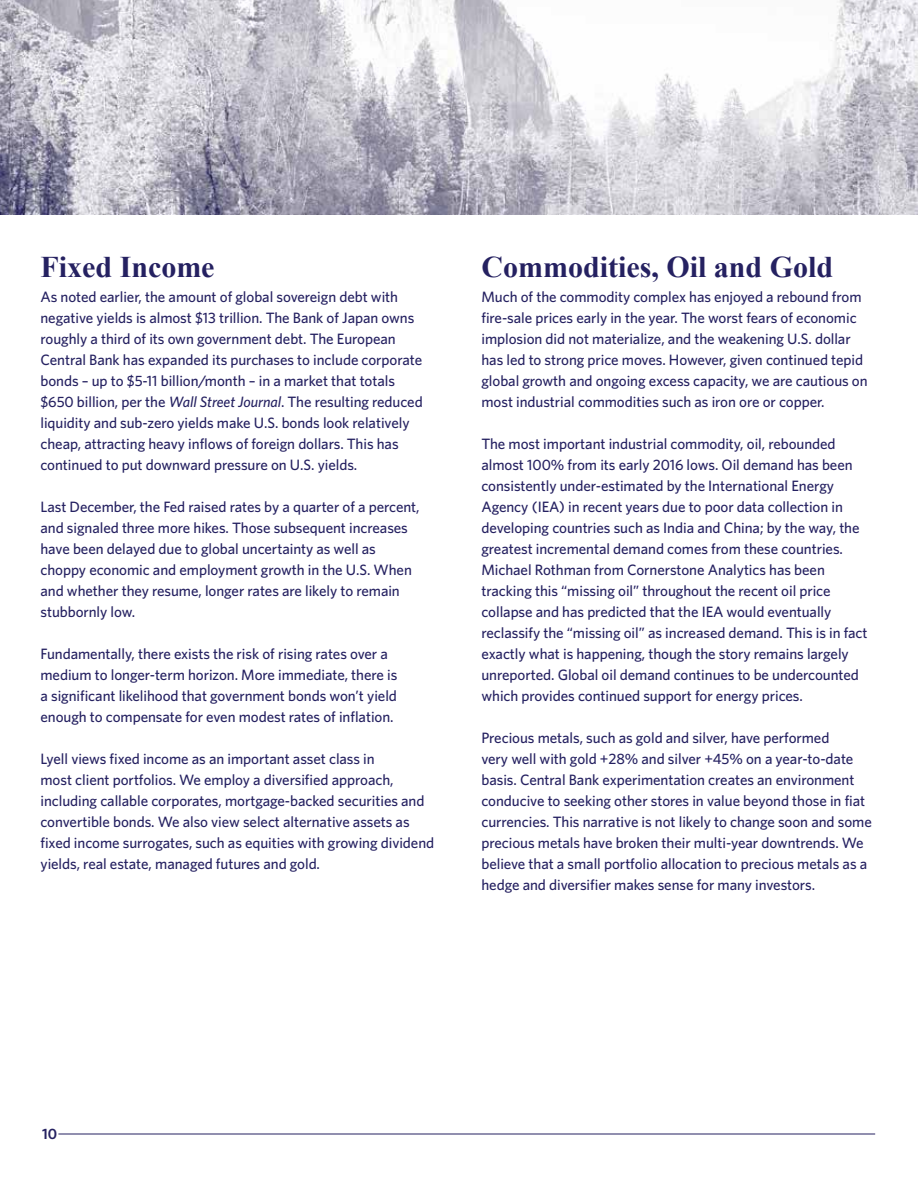
<style>
.page{position:relative;width:918px;height:1188px;background:#fff}
.page>*{position:absolute;margin:0;border:0;box-sizing:border-box;transform-origin:0 0}
.t1{font:700 30px "Times New Roman";color:#252161}
.t2{font:500 15px/21px "Whitney";letter-spacing:-.005em;color:#252161}
.t3{font:600 15px "Whitney";color:#252161}
.s1{font-style:italic}
</style>
<div class="page">
<hr style="left:58px;top:1134px;width:817px;height:1px;background:#252161">
<img style="left:0;top:0;width:918px;height:214px">
<h1 class="t1" style="left:40px;top:246px;width:176px">Fixed Income</h1>
<p class="t2" style="left:40px;top:286px;width:384px">As noted earlier, the amount of global sovereign debt with negative yields is almost $13 trillion. The Bank of Japan owns roughly a third of its own government debt. The European Central Bank has expanded its purchases to include corporate bonds – up to $5-11 billion/month – in a market that totals $650 billion, per the <span class="s1">Wall Street Journal</span>. The resulting reduced liquidity and sub-zero yields make U.S. bonds look relatively cheap, attracting heavy inflows of foreign dollars. This has continued to put downward pressure on U.S. yields.</p>
<p class="t2" style="left:40px;top:496px;width:381px">Last December, the Fed raised rates by a quarter of a percent, and signaled three more hikes. Those subsequent increases have been delayed due to global uncertainty as well as choppy economic and employment growth in the U.S. When and whether they resume, longer rates are likely to remain stubbornly low.</p>
<p class="t2" style="left:40px;top:643px;width:358px">Fundamentally, there exists the risk of rising rates over a medium to longer-term horizon. More immediate, there is a significant likelihood that government bonds won’t yield enough to compensate for even modest rates of inflation.</p>
<p class="t2" style="left:40px;top:748px;width:395px">Lyell views fixed income as an important asset class in<br>most client portfolios. We employ a diversified approach, including callable corporates, mortgage-backed securities and convertible bonds. We also view select alternative assets as fixed income surrogates, such as equities with growing dividend yields, real estate, managed futures and gold.</p>
<h1 class="t1" style="left:481px;top:246px;width:353px">Commodities, Oil and Gold</h1>
<p class="t2" style="left:481px;top:286px;width:388px">Much of the commodity complex has enjoyed a rebound from fire-sale prices early in the year. The worst fears of economic implosion did not materialize, and the weakening U.S. dollar has led to strong price moves. However, given continued tepid global growth and ongoing excess capacity, we are cautious on most industrial commodities such as iron ore or copper.</p>
<p class="t2" style="left:481px;top:433px;width:388px">The most important industrial commodity, oil, rebounded almost 100% from its early 2016 lows. Oil demand has been consistently under-estimated by the International Energy Agency (IEA) in recent years due to poor data collection in developing countries such as India and China; by the way, the greatest incremental demand comes from these countries.<br>Michael Rothman from Cornerstone Analytics has been tracking this “missing oil” throughout the recent oil price collapse and has predicted that the IEA would eventually reclassify the “missing oil” as increased demand. This is in fact exactly what is happening, though the story remains largely unreported. Global oil demand continues to be undercounted which provides continued support for energy prices.</p>
<p class="t2" style="left:481px;top:727px;width:392px">Precious metals, such as gold and silver, have performed<br>very well with gold +28% and silver +45% on a year-to-date basis. Central Bank experimentation creates an environment conducive to seeking other stores in value beyond those in fiat currencies. This narrative is not likely to change soon and some precious metals have broken their multi-year downtrends. We believe that a small portfolio allocation to precious metals as a hedge and diversifier makes sense for many investors.</p>
<p class="t3" style="left:42px;top:1124px;width:17px">10</p>
</div>
